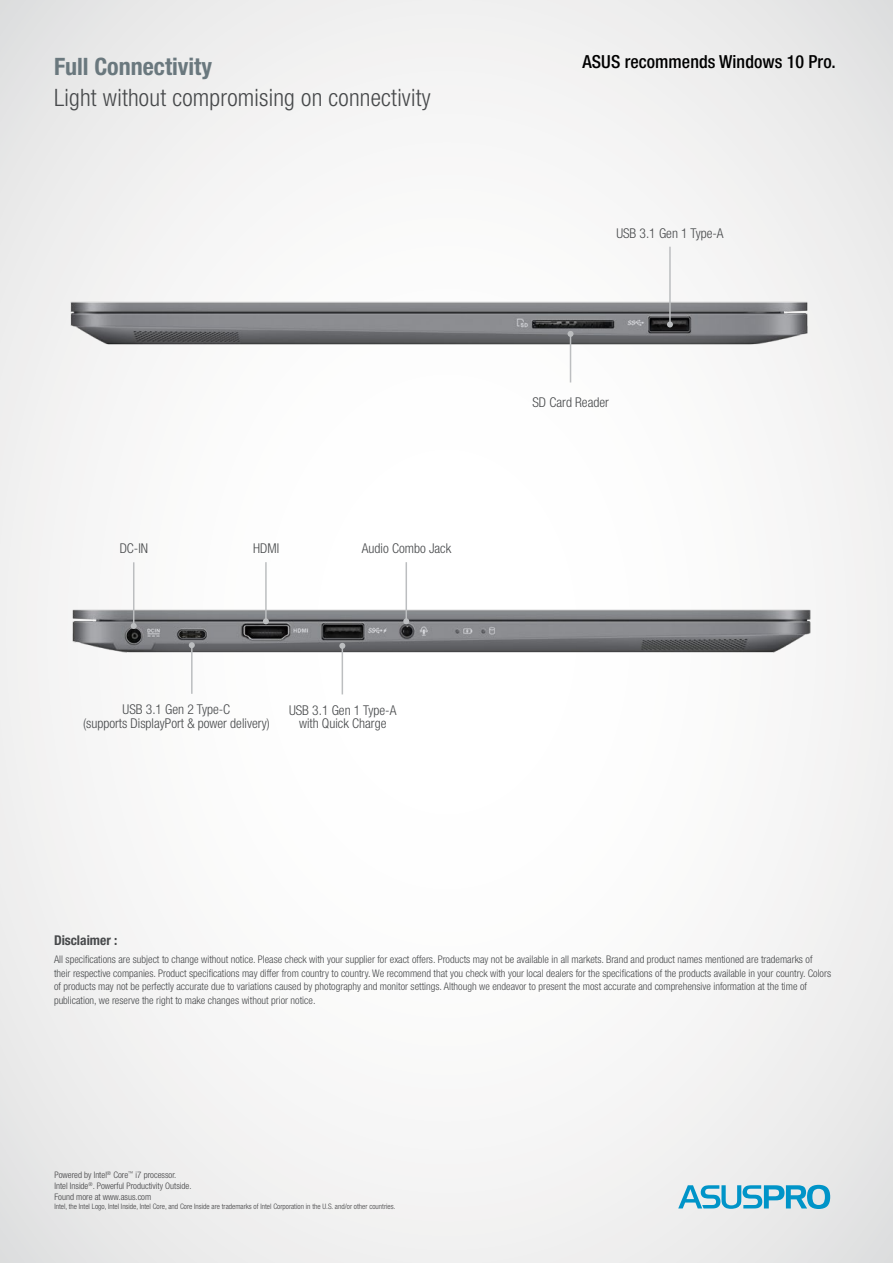
<style>
.page{position:relative;width:893px;height:1263px;background:#f5f5f5}
.page>*{position:absolute;margin:0;border:0;box-sizing:border-box;transform-origin:0 0}
.t1{font:300 condensed 24px "Helvetica Neue LT Std";letter-spacing:.01em;color:#47494b}
.t2{font:700 condensed 24px "Helvetica Neue LT Std";color:#6a787e}
.t3{font:500 condensed 18px "Helvetica Neue LT Std";letter-spacing:.005em;color:#000}
.t4{font:300 condensed 13.5px/13.5px "Helvetica Neue LT Std";color:#47494b;text-align:center}
.t5{font:700 condensed 13.5px "Helvetica Neue LT Std";color:#47494b}
.t6{font:300 condensed 10.5px/13.5px "Helvetica Neue LT Std";color:#47494b}
.t7{font:300 condensed 9px/10.8px "Helvetica Neue LT Std";color:#404042}
.t8{font:300 condensed 7.5px "Helvetica Neue LT Std";color:#404042}
</style>
<div class="page">
<svg style="left:678px;top:1185px;width:152px;height:24px"></svg>
<img style="left:70px;top:301px;width:738px;height:67px">
<hr style="left:570px;top:334px;width:1px;height:48px;background:#bcbec0">
<svg style="left:567px;top:331px;width:6px;height:6px"></svg>
<hr style="left:669px;top:247px;width:2px;height:77px;background:#bcbec0">
<svg style="left:667px;top:321px;width:6px;height:6px"></svg>
<img style="left:72px;top:570px;width:739px;height:105px">
<hr style="left:265px;top:562px;width:2px;height:59px;background:#bcbec0">
<svg style="left:263px;top:618px;width:6px;height:6px"></svg>
<hr style="left:191px;top:645px;width:2px;height:49px;background:#bcbec0">
<svg style="left:189px;top:642px;width:6px;height:6px"></svg>
<hr style="left:133px;top:562px;width:1px;height:64px;background:#bcbec0">
<svg style="left:131px;top:623px;width:6px;height:6px"></svg>
<hr style="left:342px;top:646px;width:1px;height:48px;background:#bcbec0">
<svg style="left:339px;top:643px;width:6px;height:6px"></svg>
<hr style="left:406px;top:562px;width:1px;height:59px;background:#bcbec0">
<svg style="left:403px;top:618px;width:6px;height:6px"></svg>
<h1 class="t2" style="left:54px;top:52px;width:160px">Full Connectivity</h1>
<h1 class="t1" style="left:54px;top:84px;width:378px">Light without compromising on connectivity</h1>
<p class="t4" style="left:120px;top:541px;width:30px">DC-IN</p>
<p class="t4" style="left:253px;top:541px;width:28px">HDMI</p>
<p class="t4" style="left:362px;top:541px;width:91px">Audio Combo Jack</p>
<p class="t4" style="left:83px;top:702px;width:188px">USB 3.1 Gen 2 Type-C<br>(supports DisplayPort &amp; power delivery)</p>
<p class="t4" style="left:289px;top:703px;width:109px">USB 3.1 Gen 1 Type-A with Quick Charge</p>
<h2 class="t3" style="left:582px;top:51px;width:255px">ASUS recommends Windows 10 Pro.</h2>
<p class="t4" style="left:616px;top:226px;width:109px">USB 3.1 Gen 1 Type-A</p>
<p class="t4" style="left:532px;top:395px;width:78px">SD Card Reader</p>
<p class="t5" style="left:54px;top:932px;width:65px">Disclaimer :</p>
<p class="t6" style="left:54px;top:952px;width:779px">All specifications are subject to change without notice. Please check with your supplier for exact offers. Products may not be available in all markets. Brand and product names mentioned are trademarks of their respective companies. Product specifications may differ from country to country. We recommend that you check with your local dealers for the specifications of the products available in your country. Colors of products may not be perfectly accurate due to variations caused by photography and monitor settings. Although we endeavor to present the most accurate and comprehensive information at the time of publication, we reserve the right to make changes without prior notice.</p>
<p class="t7" style="left:54px;top:1169px;width:139px">Powered by Intel<sup>®</sup> Core<sup>™</sup> i7 processor.<br>Intel Inside<sup>®</sup>. Powerful Productivity Outside.<br>Found more at www.asus.com</p>
<p class="t8" style="left:54px;top:1202px;width:343px">Intel, the Intel Logo, Intel Inside, Intel Core, and Core Inside are trademarks of Intel Corporation in the U.S. and/or other countries.</p>
</div>
